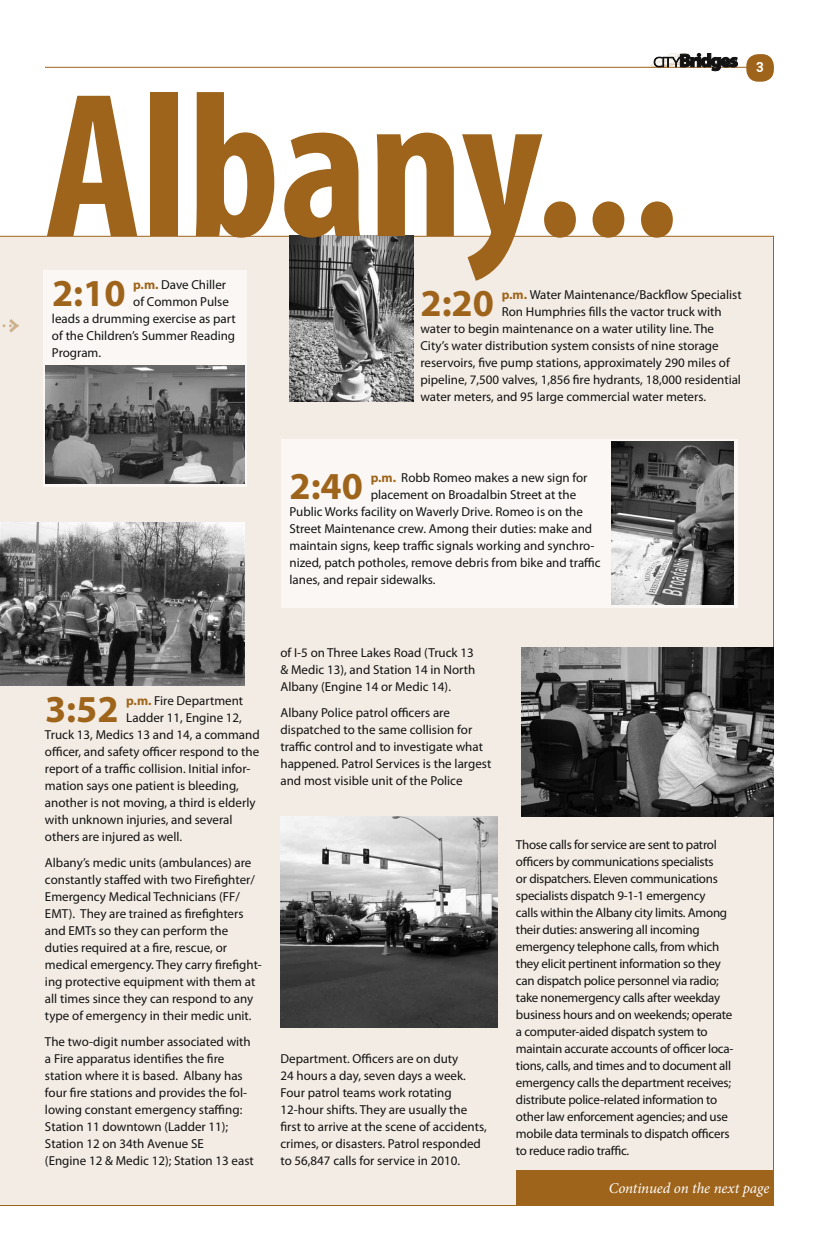
<style>
.page{position:relative;width:819px;height:1260px;background:#fff}
.page>*{position:absolute;margin:0;border:0;box-sizing:border-box;transform-origin:0 0}
.t1{font:700 condensed 208px "Myriad Pro";color:#9e641b}
.t2{font:700 38.2px "Myriad Pro";color:#9e641b}
.t3{font:italic 15px "Minion Pro";letter-spacing:-.005em;color:#fff}
.t4{font:700 14px "Zurich BT";color:#fff}
.t5{font:13px/17px "Myriad Pro";color:#121212}
.t6{font:13px/17px "Myriad Pro";letter-spacing:-.02em;color:#121212}
.s1{font-weight:700;color:#9e641b}
</style>
<div class="page">
<img style="left:646px;top:60px;width:8px;height:7px">
<hr style="left:45px;top:67px;width:729px;height:1px;background:#9e641b">
<div style="left:746px;top:54px;width:28px;height:28px;background:#9e641b;border-radius:12px"></div>
<svg style="left:654px;top:53px;width:84px;height:18px"></svg>
<div style="left:0;top:236px;width:774px;height:970px;background:#f3ece4"></div>
<div style="left:43px;top:270px;width:204px;height:216px;background:#faf7f4"></div>
<img style="left:290px;top:236px;width:123px;height:165px">
<div style="left:281px;top:439px;width:456px;height:169px;background:#faf7f4"></div>
<img style="left:0;top:523px;width:244px;height:163px">
<img style="left:521px;top:648px;width:253px;height:168px">
<img style="left:280px;top:816px;width:218px;height:211px">
<img style="left:612px;top:442px;width:122px;height:162px">
<img style="left:45px;top:365px;width:199px;height:119px">
<svg style="left:0;top:316px;width:21px;height:20px"></svg>
<div style="left:516px;top:1170px;width:258px;height:36px;background:#9e641b"></div>
<h1 class="t1" style="left:45px;top:37px;width:636px">Albany...</h1>
<h2 class="t2" style="left:52px;top:268px;width:75px">2:10</h2>
<p class="t5" style="left:133px;top:276px;width:94px"><span class="s1">p.m.</span> Dave Chiller</p>
<h2 class="t2" style="left:420px;top:278px;width:75px">2:20</h2>
<p class="t5" style="left:502px;top:286px;width:241px"><span class="s1">p.m.</span> Water Maintenance/Backflow Specialist</p>
<p class="t5" style="left:133px;top:293px;width:97px">of Common Pulse</p>
<p class="t5" style="left:52px;top:310px;width:185px">leads a drumming exercise as part</p>
<p class="t5" style="left:52px;top:327px;width:185px">of the Children’s Summer Reading</p>
<p class="t5" style="left:52px;top:344px;width:51px">Program.</p>
<p class="t5" style="left:502px;top:303px;width:221px">Ron Humphries fills the vactor truck with</p>
<p class="t5" style="left:420px;top:320px;width:295px">water to begin maintenance on a water utility line. The</p>
<p class="t5" style="left:420px;top:337px;width:300px">City’s water distribution system consists of nine storage</p>
<p class="t5" style="left:420px;top:354px;width:311px">reservoirs, five pump stations, approximately 290 miles of</p>
<p class="t5" style="left:420px;top:371px;width:322px">pipeline, 7,500 valves, 1,856 fire hydrants, 18,000 residential</p>
<p class="t5" style="left:420px;top:388px;width:287px">water meters, and 95 large commercial water meters.</p>
<p class="t4" style="left:756px;top:59px;width:9px">3</p>
<h2 class="t2" style="left:290px;top:461px;width:75px">2:40</h2>
<p class="t5" style="left:371px;top:469px;width:218px"><span class="s1">p.m.</span> Robb Romeo makes a new sign for</p>
<p class="t5" style="left:371px;top:486px;width:207px">placement on Broadalbin Street at the</p>
<p class="t5" style="left:289px;top:503px;width:295px">Public Works facility on Waverly Drive. Romeo is on the</p>
<p class="t5" style="left:289px;top:520px;width:304px">Street Maintenance crew. Among their duties: make and</p>
<p class="t5" style="left:289px;top:537px;width:306px">maintain signs, keep traffic signals working and synchro-</p>
<p class="t5" style="left:289px;top:554px;width:313px">nized, patch potholes, remove debris from bike and traffic</p>
<p class="t5" style="left:289px;top:571px;width:148px">lanes, and repair sidewalks.</p>
<h2 class="t2" style="left:45px;top:684px;width:75px">3:52</h2>
<p class="t5" style="left:126px;top:692px;width:118px"><span class="s1">p.m.</span> Fire Department</p>
<p class="t5" style="left:126px;top:709px;width:117px">Ladder 11, Engine 12,</p>
<p class="t5" style="left:45px;top:726px;width:216px">Truck 13, Medics 13 and 14, a command</p>
<p class="t5" style="left:45px;top:743px;width:216px">officer, and safety officer respond to the</p>
<p class="t5" style="left:45px;top:760px;width:207px">report of a traffic collision. Initial infor-</p>
<p class="t5" style="left:45px;top:777px;width:195px">mation says one patient is bleeding,</p>
<p class="t5" style="left:45px;top:794px;width:212px">another is not moving, a third is elderly</p>
<p class="t5" style="left:45px;top:811px;width:189px">with unknown injuries, and several</p>
<p class="t5" style="left:45px;top:828px;width:139px">others are injured as well.</p>
<p class="t5" style="left:45px;top:854px;width:218px">Albany’s medic units (ambulances) are constantly staffed with two Firefighter/ Emergency Medical Technicians (FF/ EMT). They are trained as firefighters and EMTs so they can perform the duties required at a fire, rescue, or medical emergency. They carry firefight&shy;ing protective equipment with them at all times since they can respond to any type of emergency in their medic unit.</p>
<p class="t5" style="left:45px;top:1033px;width:210px">The two-digit number associated with a Fire apparatus identifies the fire station where it is based. Albany has four fire stations and provides the fol&shy;lowing constant emergency staffing:<br>Station 11 downtown (Ladder 11); Station 12 on 34th Avenue SE<br>(Engine 12 &amp; Medic 12); Station 13 east</p>
<p class="t5" style="left:280px;top:644px;width:196px;text-align:justify">of I-5 on Three Lakes Road (Truck 13 &amp; Medic 13), and Station 14 in North Albany (Engine 14 or Medic 14).</p>
<p class="t5" style="left:280px;top:704px;width:212px">Albany Police patrol officers are dispatched to the same collision for traffic control and to investigate what happened. Patrol Services is the largest and most visible unit of the Police</p>
<p class="t5" style="left:280px;top:1049px;width:208px">Department. Officers are on duty<br>24 hours a day, seven days a week.<br>Four patrol teams work rotating 12-hour shifts. They are usually the first to arrive at the scene of accidents, crimes, or disasters. Patrol responded to 56,847 calls for service in 2010.</p>
<p class="t6" style="left:516px;top:836px;width:219px">Those calls for service are sent to patrol officers by communications specialists<br>or dispatchers. Eleven communications specialists dispatch 9-1-1 emergency<br>calls within the Albany city limits. Among their duties: answering all incoming emergency telephone calls, from which they elicit pertinent information so they can dispatch police personnel via radio; take nonemergency calls after weekday business hours and on weekends; operate a computer-aided dispatch system to maintain accurate accounts of officer loca&shy;tions, calls, and times and to document all emergency calls the department receives; distribute police-related information to other law enforcement agencies; and use mobile data terminals to dispatch officers to reduce radio traffic.</p>
<p class="t3" style="left:609px;top:1178px;width:162px">Continued on the next page</p>
</div>
